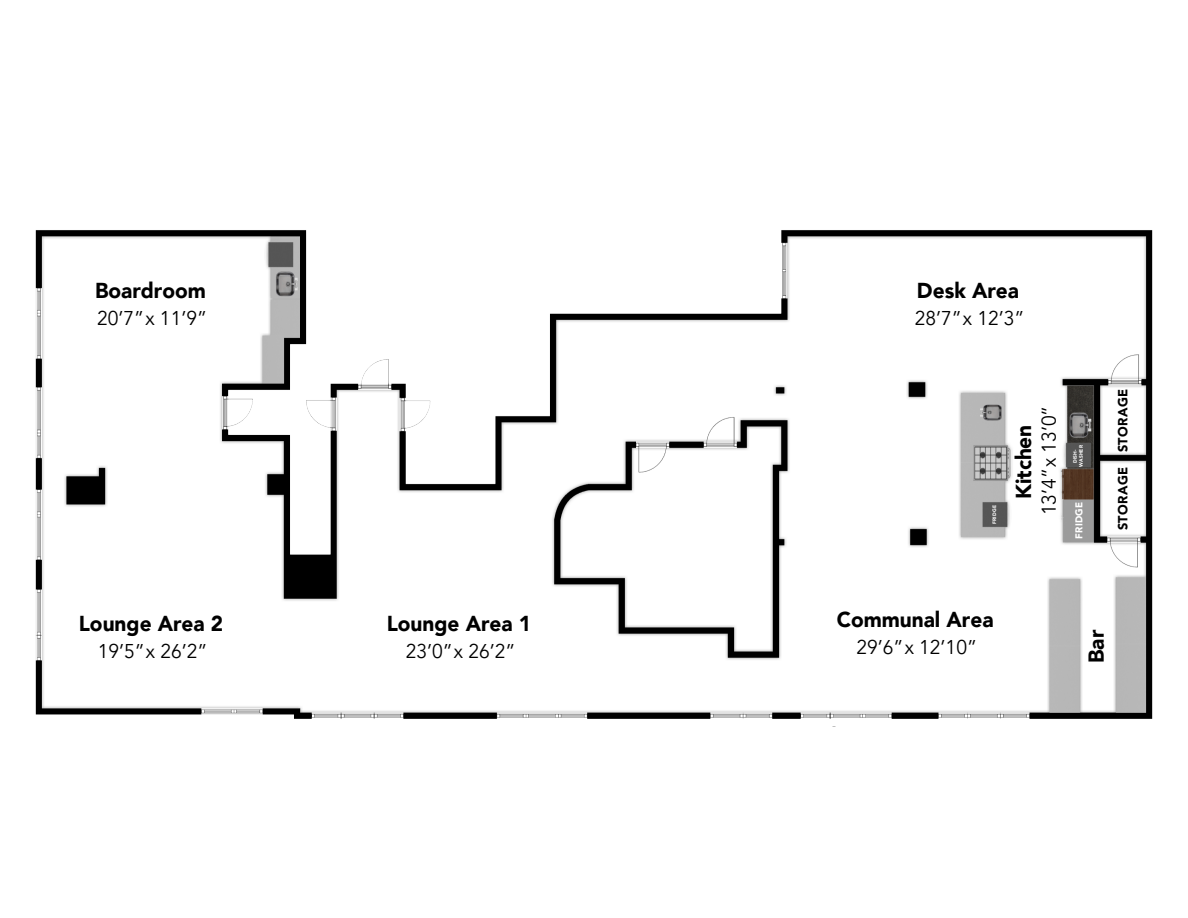
<style>
.page{position:relative;width:1188px;height:918px;background:#fff}
.page>*{position:absolute;margin:0;border:0;box-sizing:border-box;transform-origin:0 0}
.t1{font:900 21.6px "Avenir";color:#000;scale:.96 1}
.t2{font:19.95px "Avenir";color:#000;scale:.96 1}
.t3{font:900 13.35px "Avenir";letter-spacing:.03em;color:#000;scale:.96 1}
.t4{font:900 9.9px "Avenir";letter-spacing:.03em;color:#fff;scale:.96 1}
.t5{font:900 4.95px/5.7px "Avenir";letter-spacing:.03em;color:#fff;text-align:center;scale:.96 1}
</style>
<div class="page">
<img style="left:35px;top:230px;width:1118px;height:497px">
<p class="t1" style="left:95px;top:272px;width:117px">Boardroom</p>
<p class="t2" style="left:97px;top:306px;width:116px">20’7”x 11’9”</p>
<p class="t1" style="left:79px;top:605px;width:152px">Lounge Area 2</p>
<p class="t2" style="left:98px;top:639px;width:116px">19’5”x 26’2”</p>
<p class="t1" style="left:387px;top:605px;width:152px">Lounge Area 1</p>
<p class="t2" style="left:406px;top:639px;width:116px">23’0”x 26’2”</p>
<p class="t1" style="left:917px;top:272px;width:108px">Desk Area</p>
<p class="t2" style="left:915px;top:306px;width:116px">28’7”x 12’3”</p>
<p class="t5" style="left:991px;top:524px;width:22px;rotate:-90deg">FRIDGE</p>
<p class="t1" style="left:1005px;top:499px;width:79px;rotate:-90deg">Kitchen</p>
<p class="t2" style="left:1037px;top:515px;width:116px;rotate:-90deg">13’4”x 13’0”</p>
<p class="t5" style="left:1072px;top:467px;width:24px;rotate:-90deg">DISH-<br>WASHER</p>
<p class="t4" style="left:1070px;top:539px;width:40px;rotate:-90deg">FRIDGE</p>
<p class="t3" style="left:1112px;top:530px;width:149px;rotate:-90deg">STORAGE STORAGE</p>
<p class="t1" style="left:837px;top:601px;width:165px">Communal Area</p>
<p class="t2" style="left:857px;top:635px;width:127px">29’6”x 12’10”</p>
<p class="t1" style="left:1078px;top:663px;width:36px;rotate:-90deg">Bar</p>
</div>
